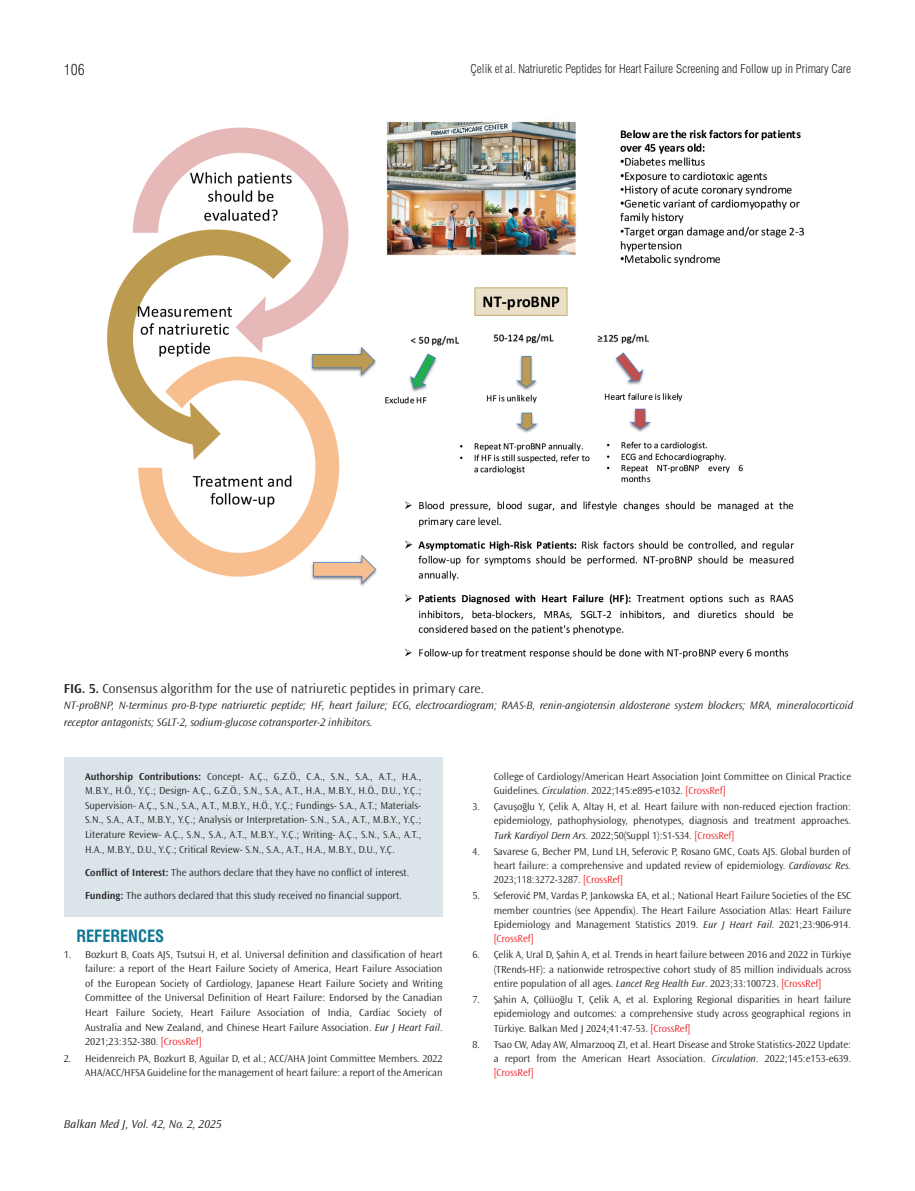
<style>
.page{position:relative;width:915px;height:1191px;background:#fff}
.page>*{position:absolute;margin:0;border:0;box-sizing:border-box;transform-origin:0 0}
.ARA-BASLIK-2{font:16.5px "Swiss Condensed Bold Tr";color:#0c7695}
.t1{font:15px "Swiss Condensed Light Tr";color:#231f20}
.RESİM-ALTI{font:300 13.5px "Ocean Sans Std";color:#231f20}
.t2{font:12px "Swiss Condensed Light Tr";color:#231f20}
.t3{font:italic 300 12px "Ocean Sans Std";color:#231f20}
.RESİM-ALTI-2{font:italic 300 11.25px/16.5px "Ocean Sans Std";color:#231f20}
.ETİK{font:300 10.5px/14.2px "Ocean Sans Std";color:#231f20;text-align:justify}
.s1{font-weight:600}
.s2{font-style:italic}
.s3{color:#ee1d23}
.s4{font-family:"Calibri";font-weight:400}
</style>
<div class="page">
<div style="left:64px;top:757px;width:378px;height:159px;background:#dae4e9"></div>
<img style="left:107px;top:119px;width:697px;height:540px">
<h2 class="t1" style="left:64px;top:61px;width:23px">106</h2>
<p class="t2" style="left:470px;top:61px;width:382px">Çelik et al. Natriuretic Peptides for Heart Failure Screening and Follow up in Primary Care</p>
<p class="RESİM-ALTI" style="left:64px;top:681px;width:421px"><span class="s1">FIG. 5.</span> Consensus algorithm for the use of natriuretic peptides in primary care.</p>
<p class="RESİM-ALTI-2" style="left:64px;top:697px;width:790px">NT-proBNP, N-terminus pro-B-type natriuretic peptide; HF, heart failure; ECG, electrocardiogram; RAAS-B, renin-angiotensin aldosterone system blockers; MRA, mineralocorticoid receptor antagonists; SGLT-2, sodium-glucose cotransporter-2 inhibitors.</p>
<p class="ETİK" style="left:85px;top:769px;width:337px"><span class="s1">Authorship Contributions:</span> Concept- A.Ç., G.Z.Ö., C.A., S.N., S.A., A.T., H.A., M.B.Y., H.Ö., Y.Ç.; Design- A.Ç., G.Z.Ö., S.N., S.A., A.T., H.A., M.B.Y., H.Ö., D.U., Y.Ç.; Supervision- A.Ç., S.N., S.A., A.T., M.B.Y., H.Ö., Y.Ç.; Fundings- S.A., A.T.; Materials-S.N., S.A., A.T., M.B.Y., Y.Ç.; Analysis or Interpretation- S.N., S.A., A.T., M.B.Y., Y.Ç.; Literature Review- A.Ç., S.N., S.A., A.T., M.B.Y., Y.Ç.; Writing- A.Ç., S.N., S.A., A.T., H.A., M.B.Y., D.U., Y.Ç.; Critical Review- S.N., S.A., A.T., H.A., M.B.Y., D.U., Y.Ç.</p>
<p class="ETİK" style="left:85px;top:865px;width:325px"><span class="s1">Conflict of Interest:</span> The authors declare that they have no conflict of interest.</p>
<p class="ETİK" style="left:85px;top:888px;width:318px"><span class="s1">Funding:</span> The authors declared that this study received no financial support.</p>
<p class="ARA-BASLIK-2" style="left:77px;top:926px;width:89px">REFERENCES</p>
<p class="ETİK" style="left:85px;top:947px;width:359px;text-indent:-21px">1. Bozkurt B, Coats AJS, Tsutsui H, et al. Universal definition and classification of heart failure: a report of the Heart Failure Society of America, Heart Failure Association of the European Society of Cardiology, Japanese Heart Failure Society and Writing Committee of the Universal Definition of Heart Failure: Endorsed by the Canadian Heart Failure Society, Heart Failure Association of India, Cardiac Society of Australia and New Zealand, and Chinese Heart Failure Association. <span class="s2">Eur J Heart Fail</span>.<br>2021;23:352-380. <span class="s3">[CrossRef]</span></p>
<p class="ETİK" style="left:64px;top:1051px;width:380px;text-align:right">2. Heidenreich PA, Bozkurt B, Aguilar D, et al.; ACC/AHA Joint Committee Members. 2022<br>AHA/ACC/HFSA Guideline for the management of heart failure: a report of the American</p>
<p class="t3" style="left:64px;top:1117px;width:159px">Balkan Med J, Vol. 42, No. 2, 2025</p>
<p class="ETİK" style="left:493px;top:769px;width:359px">College of Cardiology/American Heart Association Joint Committee on Clinical Practice<br>Guidelines. <span class="s2">Circulation</span>. 2022;145:e895-e1032. <span class="s3">[CrossRef]</span></p>
<p class="ETİK" style="left:493px;top:799px;width:359px;text-indent:-21px">3. Çavuşoğlu Y, Çelik A, Altay H, et al. Heart failure with non-reduced ejection fraction: epidemiology, pathophysiology, phenotypes, diagnosis and treatment approaches.<br><span class="s2">Turk Kardiyol Dern Ars</span>. 2022;50(Suppl 1):S1-S34. <span class="s3">[CrossRef]</span></p>
<p class="ETİK" style="left:493px;top:844px;width:359px;text-indent:-21px">4. Savarese G, Becher PM, Lund LH, Seferovic P, Rosano GMC, Coats AJS. Global burden of heart failure: a comprehensive and updated review of epidemiology. <span class="s2">Cardiovasc Res.<br></span>2023;118:3272-3287. <span class="s3">[CrossRef]</span></p>
<p class="ETİK" style="left:493px;top:888px;width:359px;text-indent:-21px">5. Seferovi<span class="s4">ć</span> PM, Vardas P, Jankowska EA, et al.; National Heart Failure Societies of the ESC member countries (see Appendix). The Heart Failure Association Atlas: Heart Failure Epidemiology and Management Statistics 2019. <span class="s2">Eur J Heart Fail.</span> 2021;23:906-914. <span class="s3">[CrossRef]</span></p>
<p class="ETİK" style="left:493px;top:947px;width:359px;text-indent:-21px">6. Çelik A, Ural D, Şahin A, et al. Trends in heart failure between 2016 and 2022 in Türkiye (TRends-HF): a nationwide retrospective cohort study of 85 million individuals across entire population of all ages. <span class="s2">Lancet Reg Health Eur</span>. 2023;33:100723. <span class="s3">[CrossRef]</span></p>
<p class="ETİK" style="left:493px;top:992px;width:359px;text-indent:-21px">7. Şahin A, Çöllüoğlu T, Çelik A, et al. Exploring Regional disparities in heart failure epidemiology and outcomes: a comprehensive study across geographical regions in Türkiye. Balkan Med J 2024;41:47-53. <span class="s3">[CrossRef]</span></p>
<p class="ETİK" style="left:493px;top:1037px;width:359px;text-indent:-21px">8. Tsao CW, Aday AW, Almarzooq ZI, et al. Heart Disease and Stroke Statistics-2022 Update: a report from the American Heart Association. <span class="s2">Circulation</span>. 2022;145:e153-e639. <span class="s3">[CrossRef]</span></p>
</div>
